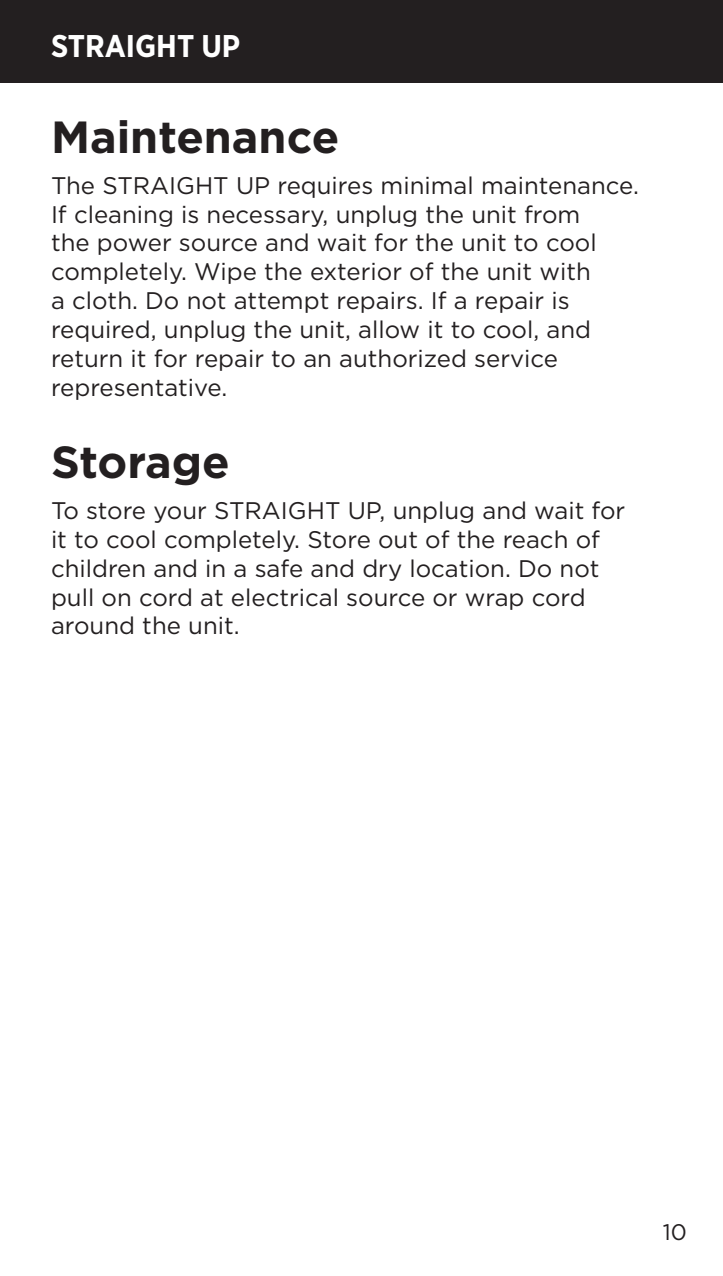
<style>
.page{position:relative;width:723px;height:1276px;background:#fff}
.page>*{position:absolute;margin:0;border:0;box-sizing:border-box;transform-origin:0 0}
.t1{font:700 45px "Gotham";color:#231f20}
.t2{font:700 31.5px "Gotham Narrow";color:#fff}
.t3{font:24px/28.8px "Gotham";color:#231f20}
.t4{font:22.5px "Gotham";color:#231f20}
</style>
<div class="page">
<div style="left:0;top:0;width:723px;height:83px;background:#231f20"></div>
<h2 class="t2" style="left:51px;top:25px;width:191px">STRAIGHT UP</h2>
<h1 class="t1" style="left:51px;top:107px;width:290px">Maintenance</h1>
<p class="t3" style="left:51px;top:170px;width:589px">The STRAIGHT UP requires minimal maintenance.<br>If cleaning is necessary, unplug the unit from<br>the power source and wait for the unit to cool completely. Wipe the exterior of the unit with<br>a cloth. Do not attempt repairs. If a repair is required, unplug the unit, allow it to cool, and return it for repair to an authorized service representative.</p>
<h1 class="t1" style="left:51px;top:432px;width:180px">Storage</h1>
<p class="t3" style="left:51px;top:496px;width:576px">To store your STRAIGHT UP, unplug and wait for it to cool completely. Store out of the reach of children and in a safe and dry location. Do not pull on cord at electrical source or wrap cord around the unit.</p>
<p class="t4" style="left:663px;top:1217px;width:26px">10</p>
</div>
